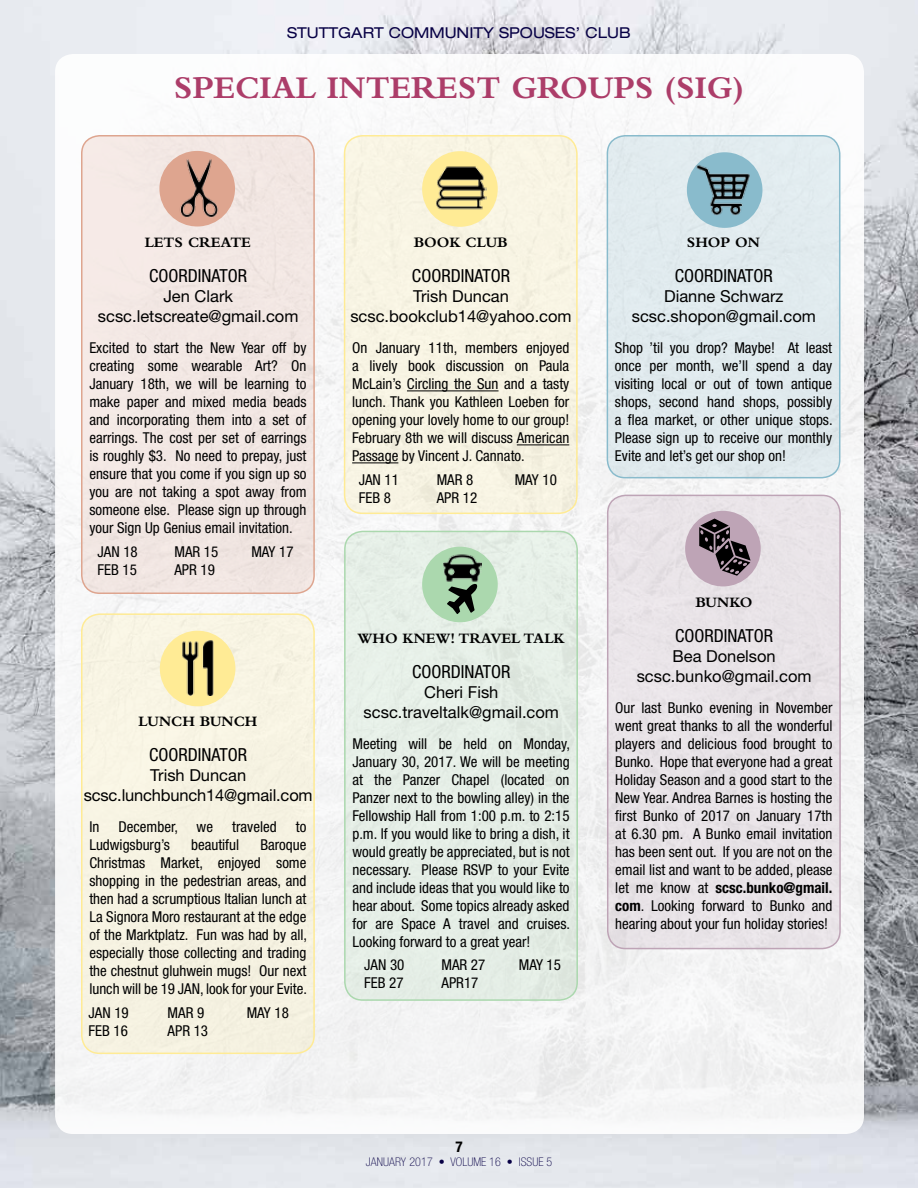
<style>
.page{position:relative;width:918px;height:1188px;background:#fff}
.page>*{position:absolute;margin:0;border:0;box-sizing:border-box;transform-origin:0 0}
.t1{font:700 33px "Bembo Std";color:#ac3d69}
.t2{font:condensed 18px "Helvetica Neue LT Std";color:#000}
.t3{font:16.5px/19.8px "Helvetica Neue LT Std";color:#000;text-align:center}
.t4{font:condensed 15px/18px "Helvetica Neue LT Std";color:#000}
.t5{font:700 15px "Bembo Std";color:#000}
.t6{font:expanded 15px "Helvetica Neue LT Std";color:#070045}
.t7{font:700 condensed 15px "Helvetica Neue LT Std";color:#000}
.t8{font:100 condensed 12px "Helvetica Neue LT Std";color:#070045}
.s1{font-weight:700}
</style>
<div class="page">
<img style="left:0;top:0;width:918px;height:1188px">
<div style="left:55px;top:54px;width:809px;height:1080px;background:#f6f6f7;border-radius:18px"></div>
<div style="left:82px;top:136px;width:232px;height:457px;background:#f2e7e3;border-radius:18px"></div>
<div style="left:81px;top:135px;width:234px;height:459px;border:2px solid #dea58f;border-radius:18px"></div>
<div style="left:159px;top:151px;width:76px;height:75px;background:#dea58f;border-radius:50%"></div>
<img style="left:169px;top:157px;width:61px;height:61px">
<div style="left:345px;top:136px;width:232px;height:377px;background:#f7f4e3;border-radius:18px"></div>
<div style="left:344px;top:135px;width:234px;height:379px;border:2px solid #ffeb95;border-radius:18px"></div>
<hr style="left:407px;top:391px;width:92px;height:1px;background:#000">
<hr style="left:517px;top:445px;width:52px;height:1px;background:#000">
<hr style="left:352px;top:463px;width:46px;height:1px;background:#000">
<div style="left:422px;top:151px;width:76px;height:76px;background:#ffeb95;border-radius:50%"></div>
<img style="left:436px;top:161px;width:50px;height:49px">
<div style="left:607px;top:136px;width:233px;height:342px;background:#e0eaee;border-radius:18px"></div>
<div style="left:607px;top:135px;width:233px;height:343px;border:2px solid #89bbcc;border-radius:18px"></div>
<div style="left:687px;top:152px;width:75px;height:76px;background:#89bbcc;border-radius:50%"></div>
<img style="left:696px;top:162px;width:56px;height:56px">
<div style="left:345px;top:531px;width:232px;height:469px;background:#e5eee6;border-radius:18px"></div>
<div style="left:344px;top:531px;width:234px;height:470px;border:2px solid #abd8ae;border-radius:18px"></div>
<div style="left:422px;top:547px;width:76px;height:75px;background:#abd8ae;border-radius:50%"></div>
<img style="left:443px;top:552px;width:38px;height:30px">
<svg style="left:447px;top:584px;width:30px;height:30px"></svg>
<div style="left:608px;top:495px;width:232px;height:454px;background:#e8e3e7;border-radius:18px"></div>
<div style="left:607px;top:495px;width:234px;height:454px;border:2px solid #bea4b6;border-radius:18px"></div>
<div style="left:685px;top:511px;width:76px;height:75px;background:#bea4b6;border-radius:50%"></div>
<svg style="left:699px;top:519px;width:52px;height:57px"></svg>
<div style="left:82px;top:614px;width:232px;height:439px;background:#f6f3e2;border-radius:18px"></div>
<div style="left:160px;top:631px;width:75px;height:75px;background:#ffeb95;border-radius:50%"></div>
<img style="left:170px;top:640px;width:56px;height:56px">
<div style="left:81px;top:613px;width:234px;height:441px;border:2px solid #ffeb95;border-radius:18px"></div>
<p class="t6" style="left:287px;top:24px;width:345px">STUTTGART COMMUNITY SPOUSES’ CLUB</p>
<h1 class="t1" style="left:174px;top:69px;width:572px">SPECIAL INTEREST GROUPS (SIG)</h1>
<p class="t5" style="left:145px;top:234px;width:108px">LETS CREATE</p>
<p class="t2" style="left:149px;top:266px;width:48px">Coordinato</p>
<p class="t2" style="left:238px;top:266px;width:11px">r</p>
<p class="t3" style="left:98px;top:286px;width:202px">Jen Clark scsc.letscreate@gmail.com</p>
<p class="t4" style="left:89px;top:339px;width:219px;text-align:justify">Excited to start the New Year off by creating some wearable Art? On January 18th, we will be learning to make paper and mixed media beads and incorporating them into a set of earrings. The cost per set of earrings is roughly $3. No need to prepay, just ensure that you come if you sign up so you are not taking a spot away from someone else. Please sign up through your Sign Up Genius email invitation.</p>
<p class="t4" style="left:98px;top:542px;width:42px">JAN 18<br>FEB 15</p>
<p class="t4" style="left:174px;top:542px;width:45px">MAR 15<br>APR 19</p>
<p class="t4" style="left:251px;top:542px;width:44px">MAY 17</p>
<p class="t5" style="left:138px;top:713px;width:120px">LUNCH BUNCH</p>
<p class="t2" style="left:149px;top:744px;width:48px">Coordinato</p>
<p class="t2" style="left:238px;top:744px;width:11px">r</p>
<p class="t3" style="left:84px;top:765px;width:231px">Trish Duncan scsc.lunchbunch14@gmail.com</p>
<p class="t4" style="left:89px;top:817px;width:12px">In</p>
<p class="t4" style="left:119px;top:817px;width:96px">December, we</p>
<p class="t4" style="left:232px;top:817px;width:46px">traveled</p>
<p class="t4" style="left:296px;top:817px;width:12px">to</p>
<p class="t4" style="left:89px;top:835px;width:82px">Ludwigsburg’s</p>
<p class="t4" style="left:191px;top:835px;width:50px">beautiful</p>
<p class="t4" style="left:89px;top:835px;width:219px;text-align:justify;text-indent:171px">Baroque Christmas Market, enjoyed some shopping in the pedestrian areas, and then had a scrumptious Italian lunch at La Signora Moro restaurant at the edge of the Marktplatz. Fun was had by all, especially those collecting and trading the chestnut gluhwein mugs! Our next lunch will be 19 JAN, look for your Evite.</p>
<p class="t4" style="left:89px;top:1003px;width:42px">JAN 19<br>FEB 16</p>
<p class="t4" style="left:168px;top:1003px;width:42px">MAR 9<br>APR 13</p>
<p class="t4" style="left:247px;top:1003px;width:44px">MAY 18</p>
<p class="t5" style="left:414px;top:234px;width:95px">BOOK CLUB</p>
<p class="t2" style="left:412px;top:266px;width:48px">Coordinato</p>
<p class="t2" style="left:501px;top:266px;width:11px">r</p>
<p class="t3" style="left:350px;top:286px;width:223px">Trish Duncan scsc.bookclub14@yahoo.com</p>
<p class="t4" style="left:352px;top:339px;width:219px;text-align:justify">On January 11th, members enjoyed a lively book discussion on Paula McLain’s Circling the Sun and a tasty lunch. Thank you Kathleen Loeben for opening your lovely home to our group!<br>February 8th we will discuss American Passage by Vincent J. Cannato.</p>
<p class="t4" style="left:359px;top:470px;width:42px">JAN 11<br>FEB 8</p>
<p class="t4" style="left:437px;top:470px;width:42px">MAR 8<br>APR 12</p>
<p class="t4" style="left:515px;top:470px;width:44px">MAY 10</p>
<p class="t5" style="left:358px;top:630px;width:209px">WHO KNEW! TRAVEL TALK</p>
<p class="t2" style="left:412px;top:661px;width:48px">Coordinato</p>
<p class="t2" style="left:501px;top:661px;width:11px">r</p>
<p class="t3" style="left:364px;top:682px;width:197px">Cheri Fish scsc.traveltalk@gmail.com</p>
<p class="t4" style="left:352px;top:735px;width:219px;text-align:justify">Meeting will be held on Monday, January 30, 2017. We will be meeting at the Panzer Chapel (located on Panzer next to the bowling alley) in the Fellowship Hall from 1:00 p.m. to 2:15 p.m. If you would like to bring a dish, it would greatly be appreciated, but is not necessary. Please RSVP to your Evite and include ideas that you would like to hear about. Some topics already asked for are Space A travel and cruises.<br>Looking forward to a great year!</p>
<p class="t4" style="left:364px;top:956px;width:42px">JAN 30<br>FEB 27</p>
<p class="t4" style="left:442px;top:956px;width:45px">MAR 27<br>APR17</p>
<p class="t4" style="left:519px;top:956px;width:44px">MAY 15</p>
<p class="t7" style="left:455px;top:1137px;width:9px">7</p>
<p class="t8" style="left:366px;top:1155px;width:188px">JANUARY 2017 • VOLUME 16 • ISSUE 5</p>
<p class="t5" style="left:687px;top:234px;width:75px">SHOP ON</p>
<p class="t2" style="left:675px;top:266px;width:48px">Coordinato</p>
<p class="t2" style="left:764px;top:266px;width:11px">r</p>
<p class="t3" style="left:632px;top:286px;width:186px">Dianne Schwarz scsc.shopon@gmail.com</p>
<p class="t4" style="left:615px;top:339px;width:219px;text-align:justify">Shop ’til you drop? Maybe! At least once per month, we’ll spend a day visiting local or out of town antique shops, second hand shops, possibly a flea market, or other unique stops.<br>Please sign up to receive our monthly Evite and let’s get our shop on!</p>
<p class="t5" style="left:695px;top:594px;width:58px">BUNKO</p>
<p class="t2" style="left:675px;top:625px;width:48px">Coordinato</p>
<p class="t2" style="left:764px;top:625px;width:11px">r</p>
<p class="t3" style="left:637px;top:646px;width:176px">Bea Donelson scsc.bunko@gmail.com</p>
<p class="t4" style="left:615px;top:699px;width:219px;text-align:justify">Our last Bunko evening in November went great thanks to all the wonderful players and delicious food brought to Bunko. Hope that everyone had a great Holiday Season and a good start to the New Year. Andrea Barnes is hosting the first Bunko of 2017 on January 17th at 6.30 pm. A Bunko email invitation has been sent out. If you are not on the email list and want to be added, please let me know at <span class="s1">scsc.bunko@gmail. com</span>. Looking forward to Bunko and hearing about your fun holiday stories!</p>
</div>
